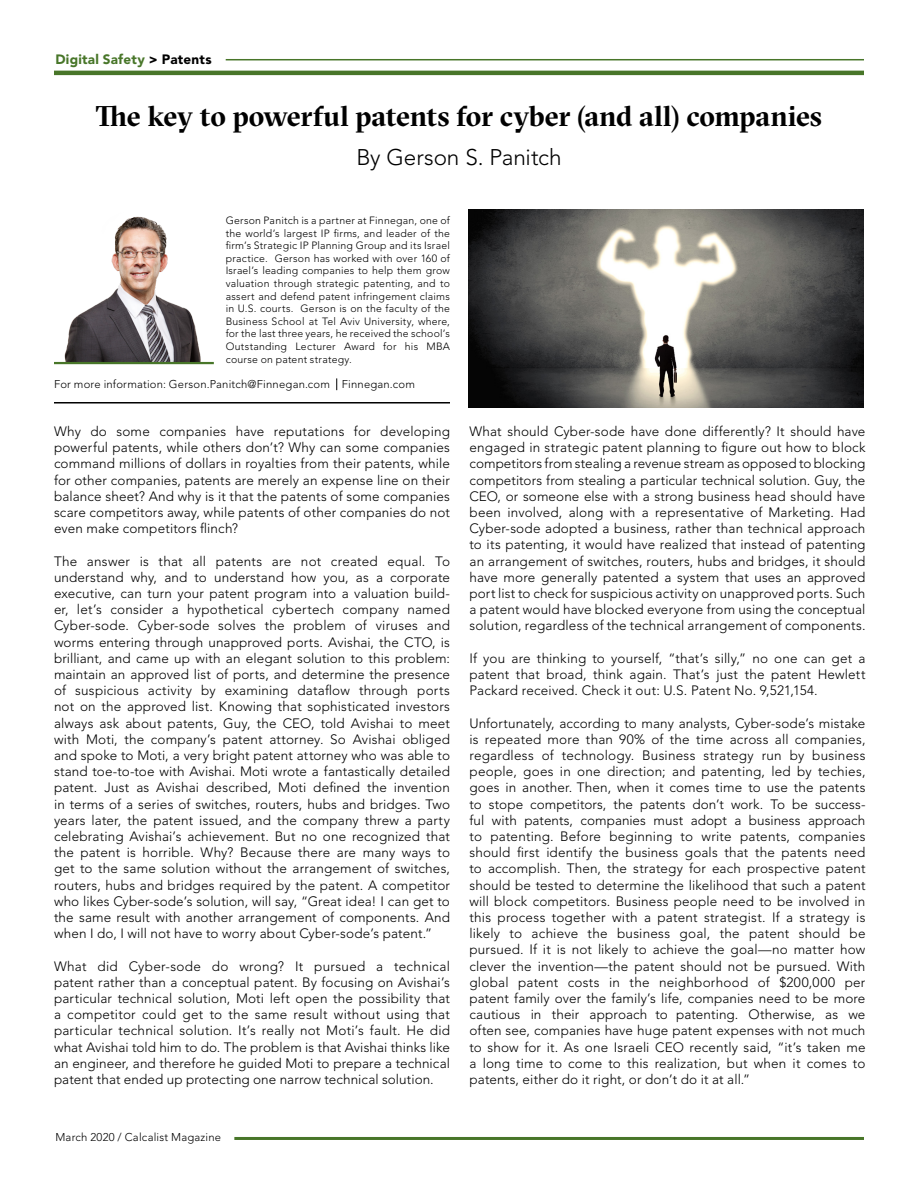
<style>
.page{position:relative;width:918px;height:1188px;background:#fff}
.page>*{position:absolute;margin:0;border:0;box-sizing:border-box;transform-origin:0 0}
.t1{font:700 28.5px "GT Sectra Fine";letter-spacing:-.01em;color:#000}
.t2{font:300 22.5px "Avenir LT Std";letter-spacing:-.005em;color:#000}
.Paragraph_Style_1{font:300 13.5px/16.2px "Avenir LT Std";letter-spacing:.01em;color:#000;text-align:justify}
.Paragraph_Style_1-2{font:900 13.5px "Avenir LT Std";letter-spacing:.015em;color:#487629}
.Paragraph_Style_1-3{font:300 11.25px "Avenir LT Std";letter-spacing:.02em;color:#000}
.Paragraph_Style_1-4{font:300 10.5px/12.6px "Avenir LT Std";letter-spacing:.02em;color:#000;text-align:justify}
.s1{color:#000}
</style>
<div class="page">
<img style="left:64px;top:216px;width:144px;height:146px">
<img style="left:468px;top:210px;width:396px;height:197px">
<hr style="left:54px;top:362px;width:160px;height:2px;background:#487629">
<hr style="left:54px;top:402px;width:396px;height:2px;background:#000">
<hr style="left:234px;top:1137px;width:630px;height:3px;background:#487629">
<hr style="left:226px;top:59px;width:638px;height:1px;background:#487629">
<hr style="left:54px;top:71px;width:810px;height:4px;background:#487629">
<svg style="left:336px;top:378px;width:1px;height:12px"></svg>
<p class="Paragraph_Style_1-2" style="left:56px;top:51px;width:158px">Digital Safety <span class="s1">&gt; Patents</span></p>
<p class="t1" style="left:96px;top:99px;width:728px">The key to powerful patents for cyber (and all) companies</p>
<p class="t2" style="left:356px;top:144px;width:207px">By Gerson S. Panitch</p>
<p class="Paragraph_Style_1-4" style="left:226px;top:214px;width:226px">Gerson Panitch is a partner at Finnegan, one of the world’s largest IP firms, and leader of the firm’s Strategic IP Planning Group and its Israel practice. Gerson has worked with over 160 of Israel’s leading companies to help them grow valuation through strategic patenting, and to assert and defend patent infringement claims in U.S. courts. Gerson is on the faculty of the Business School at Tel Aviv University, where, for the last three years, he received the school’s Outstanding Lecturer Award for his MBA course on patent strategy.</p>
<p class="Paragraph_Style_1-3" style="left:54px;top:378px;width:362px">For more information: Gerson.Panitch@Finnegan.com Finnegan.com</p>
<p class="Paragraph_Style_1" style="left:54px;top:423px;width:398px">Why do some companies have reputations for developing powerful patents, while others don’t? Why can some companies command millions of dollars in royalties from their patents, while for other companies, patents are merely an expense line on their balance sheet? And why is it that the patents of some companies scare competitors away, while patents of other companies do not even make competitors flinch?</p>
<p class="Paragraph_Style_1" style="left:54px;top:553px;width:398px">The answer is that all patents are not created equal. To understand why, and to understand how you, as a corporate executive, can turn your patent program into a valuation build&shy;er, let’s consider a hypothetical cybertech company named Cyber-sode. Cyber-sode solves the problem of viruses and worms entering through unapproved ports. Avishai, the CTO, is brilliant, and came up with an elegant solution to this problem: maintain an approved list of ports, and determine the presence of suspicious activity by examining dataflow through ports not on the approved list. Knowing that sophisticated investors always ask about patents, Guy, the CEO, told Avishai to meet with Moti, the company’s patent attorney. So Avishai obliged and spoke to Moti, a very bright patent attorney who was able to stand toe-to-toe with Avishai. Moti wrote a fantastically detailed patent. Just as Avishai described, Moti defined the invention in terms of a series of switches, routers, hubs and bridges. Two years later, the patent issued, and the company threw a party celebrating Avishai’s achievement. But no one recognized that the patent is horrible. Why? Because there are many ways to get to the same solution without the arrangement of switches, routers, hubs and bridges required by the patent. A competitor who likes Cyber-sode’s solution, will say, “Great idea! I can get to the same result with another arrangement of components. And when I do, I will not have to worry about Cyber-sode’s patent.”</p>
<p class="Paragraph_Style_1" style="left:54px;top:958px;width:398px">What did Cyber-sode do wrong? It pursued a technical patent rather than a conceptual patent. By focusing on Avishai’s particular technical solution, Moti left open the possibility that a competitor could get to the same result without using that particular technical solution. It’s really not Moti’s fault. He did what Avishai told him to do. The problem is that Avishai thinks like an engineer, and therefore he guided Moti to prepare a technical patent that ended up protecting one narrow technical solution.</p>
<p class="Paragraph_Style_1-3" style="left:56px;top:1131px;width:167px">March 2020 / Calcalist Magazine</p>
<p class="Paragraph_Style_1" style="left:470px;top:423px;width:398px">What should Cyber-sode have done differently? It should have engaged in strategic patent planning to figure out how to block competitors from stealing a revenue stream as opposed to blocking competitors from stealing a particular technical solution. Guy, the CEO, or someone else with a strong business head should have been involved, along with a representative of Marketing. Had Cyber-sode adopted a business, rather than technical approach to its patenting, it would have realized that instead of patenting an arrangement of switches, routers, hubs and bridges, it should have more generally patented a system that uses an approved port list to check for suspicious activity on unapproved ports. Such a patent would have blocked everyone from using the conceptual solution, regardless of the technical arrangement of components.</p>
<p class="Paragraph_Style_1" style="left:470px;top:650px;width:398px">If you are thinking to yourself, “that’s silly,” no one can get a patent that broad, think again. That’s just the patent Hewlett Packard received. Check it out: U.S. Patent No. 9,521,154.</p>
<p class="Paragraph_Style_1" style="left:470px;top:715px;width:398px">Unfortunately, according to many analysts, Cyber-sode’s mistake is repeated more than 90% of the time across all companies, regardless of technology. Business strategy run by business people, goes in one direction; and patenting, led by techies, goes in another. Then, when it comes time to use the patents to stope competitors, the patents don’t work. To be success&shy;ful with patents, companies must adopt a business approach to patenting. Before beginning to write patents, companies should first identify the business goals that the patents need to accomplish. Then, the strategy for each prospective patent should be tested to determine the likelihood that such a patent will block competitors. Business people need to be involved in this process together with a patent strategist. If a strategy is likely to achieve the business goal, the patent should be pursued. If it is not likely to achieve the goal—no matter how clever the invention—the patent should not be pursued. With global patent costs in the neighborhood of $200,000 per patent family over the family’s life, companies need to be more cautious in their approach to patenting. Otherwise, as we often see, companies have huge patent expenses with not much to show for it. As one Israeli CEO recently said, “it’s taken me a long time to come to this realization, but when it comes to patents, either do it right, or don’t do it at all.”</p>
</div>
